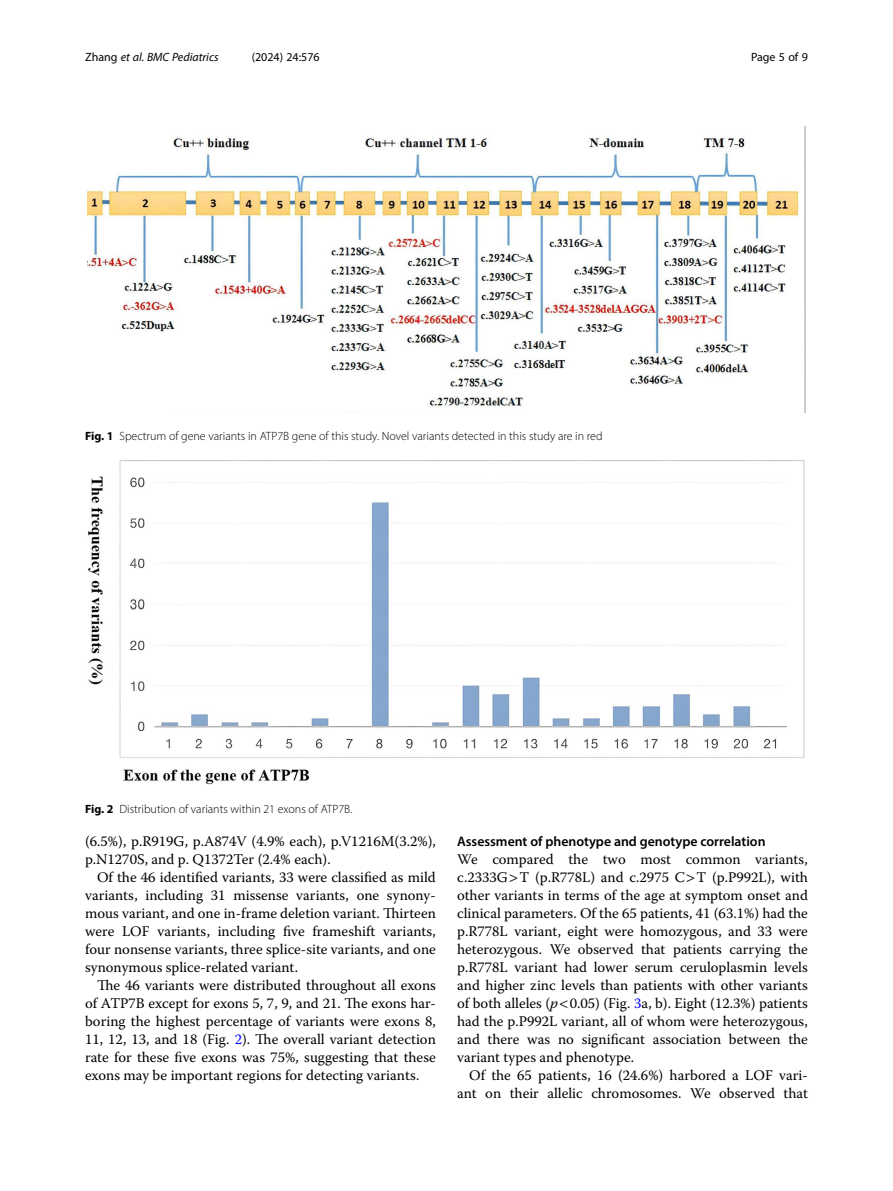
<style>
.page{position:relative;width:893px;height:1191px;background:#fff}
.page>*{position:absolute;margin:0;border:0;box-sizing:border-box;transform-origin:0 0}
.Body_Text_Indent{font:14.7px/18px "Warnock Pro";color:#000;text-align:justify}
.Body_Text{font:14.7px/18px "Warnock Pro";color:#000}
.Head_2{font:600 13.8px "Myriad Pro";color:#000}
.Figure_Caption{font:300 12px "Myriad Pro";color:#000}
.t1{font:italic 12px "Myriad Pro";color:#000}
.t2{font:12px "Myriad Pro";color:#000}
.s1{font-style:normal}
.s2{font-weight:700}
.s3{color:#00f}
.s4{font-style:italic}
</style>
<div class="page">
<img style="left:88px;top:460px;width:717px;height:325px">
<img style="left:87px;top:126px;width:719px;height:287px">
<p class="t1" style="left:85px;top:50px;width:135px"><span class="s1">Zhang</span> et al. BMC Pediatrics</p>
<p class="t2" style="left:252px;top:50px;width:70px">(2024) 24:576</p>
<p class="t2" style="left:751px;top:50px;width:58px">Page 5 of 9</p>
<p class="Figure_Caption" style="left:85px;top:428px;width:519px"><span class="s2">Fig. 1</span> Spectrum of gene variants in ATP7B gene of this study. Novel variants detected in this study are in red</p>
<p class="Figure_Caption" style="left:85px;top:802px;width:269px"><span class="s2">Fig. 2</span> Distribution of variants within 21 exons of ATP7B.</p>
<p class="Body_Text" style="left:85px;top:832px;width:352px">(6.5%), p.R919G, p.A874V (4.9% each), p.V1216M(3.2%), p.N1270S, and p. Q1372Ter (2.4% each).</p>
<p class="Body_Text_Indent" style="left:85px;top:868px;width:352px;text-indent:12px">Of the 46 identified variants, 33 were classified as mild variants, including 31 missense variants, one synony&shy;mous variant, and one in-frame deletion variant. Thirteen were LOF variants, including five frameshift variants, four nonsense variants, three splice-site variants, and one synonymous splice-related variant.</p>
<p class="Body_Text_Indent" style="left:85px;top:976px;width:352px;text-indent:12px">The 46 variants were distributed throughout all exons of ATP7B except for exons 5, 7, 9, and 21. The exons har&shy;boring the highest percentage of variants were exons 8, 11, 12, 13, and 18 (Fig. <span class="s3">2</span>). The overall variant detection rate for these five exons was 75%, suggesting that these exons may be important regions for detecting variants.</p>
<p class="Head_2" style="left:457px;top:833px;width:310px">Assessment of phenotype and genotype correlation</p>
<p class="Body_Text" style="left:457px;top:850px;width:352px;text-align:justify">We compared the two most common variants, c.2333G T (p.R778L) and c.2975 C T (p.P992L), with other variants in terms of the age at symptom onset and clinical parameters. Of the 65 patients, 41 (63.1%) had the p.R778L variant, eight were homozygous, and 33 were heterozygous. We observed that patients carrying the p.R778L variant had lower serum ceruloplasmin levels and higher zinc levels than patients with other variants of both alleles (<span class="s4">p</span> 0.05) (Fig. <span class="s3">3</span>a, b). Eight (12.3%) patients had the p.P992L variant, all of whom were heterozygous, and there was no significant association between the variant types and phenotype.</p>
<p class="Body_Text_Indent" style="left:457px;top:1066px;width:352px;text-align:right">Of the 65 patients, 16 (24.6%) harbored a LOF vari&shy;ant on their allelic chromosomes. We observed that</p>
</div>
